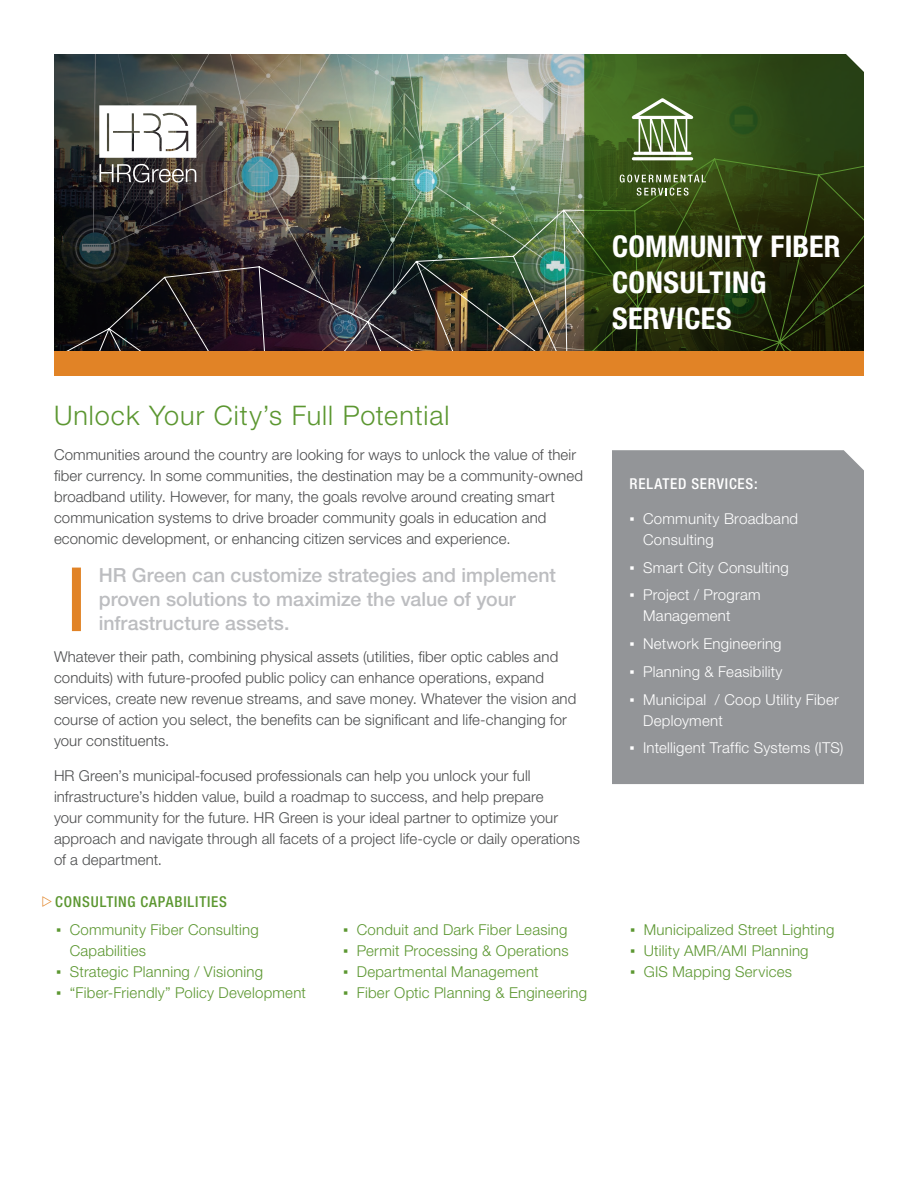
<style>
.page{position:relative;width:918px;height:1188px;background:#fff}
.page>*{position:absolute;margin:0;border:0;box-sizing:border-box;transform-origin:0 0}
.t1{font:700 condensed 30px/36px "Helvetica Neue LT Std";letter-spacing:.015em;color:#fff}
.t2{font:300 27px "Helvetica Neue LT Std";letter-spacing:.035em;color:#5c9731}
.t3{font:500 19.5px/24px "Helvetica Neue LT Std";color:#bcbdc0}
.t4{font:300 15px/21px "Helvetica Neue LT Std";letter-spacing:.005em;color:#4b4c4d}
.t5{font:300 15px/21px "Helvetica Neue LT Std";letter-spacing:.015em;color:#5c9731}
.t6{font:300 15px/21px "Helvetica Neue LT Std";letter-spacing:.015em;color:#fff}
.t7{font:500 condensed 15px "Helvetica Neue LT Std";letter-spacing:.055em;color:#5c9731}
.t8{font:500 condensed 15px "Helvetica Neue LT Std";letter-spacing:.055em;color:#fff}
.s1{font-family:"Arial";font-weight:400}
</style>
<div class="page">
<img style="left:54px;top:54px;width:530px;height:100px">
<img style="left:54px;top:154px;width:530px;height:197px">
<svg style="left:584px;top:54px;width:280px;height:297px;background:#2a3d10"></svg>
<svg style="left:99px;top:164px;width:97px;height:19px;background:#66615f"></svg>
<svg style="left:99px;top:105px;width:97px;height:53px"></svg>
<div style="left:54px;top:351px;width:810px;height:24px;background:#e18326"></div>
<svg style="left:845px;top:54px;width:19px;height:19px"></svg>
<svg style="left:622px;top:96px;width:74px;height:68px;background:#658249"></svg>
<hr style="left:633px;top:157px;width:59px;height:3px;background:#fff">
<hr style="left:635px;top:152px;width:55px;height:3px;background:#fff">
<svg style="left:620px;top:175px;width:86px;height:7px"></svg>
<svg style="left:637px;top:188px;width:52px;height:8px"></svg>
<div style="left:72px;top:568px;width:9px;height:63px;background:#e18326"></div>
<div style="left:612px;top:450px;width:252px;height:334px;background:#939598"></div>
<h1 class="t1" style="left:612px;top:228px;width:230px">COMMUNITY FIBER<br>CONSULTING<br>SERVICES</h1>
<h2 class="t2" style="left:54px;top:399px;width:397px">Unlock Your City’s Full Potential</h2>
<p class="t4" style="left:54px;top:444px;width:530px">Communities around the country are looking for ways to unlock the value of their fiber currency. In some communities, the destination may be a community-owned broadband utility. However, for many, the goals revolve around creating smart communication systems to drive broader community goals in education and economic development, or enhancing citizen services and experience.</p>
<h3 class="t3" style="left:99px;top:563px;width:459px">HR Green can customize strategies and implement proven solutions to maximize the value of your infrastructure assets.</h3>
<p class="t4" style="left:54px;top:646px;width:524px">Whatever their path, combining physical assets (utilities, fiber optic cables and conduits) with future-proofed public policy can enhance operations, expand services, create new revenue streams, and save money. Whatever the vision and course of action you select, the benefits can be significant and life-changing for your constituents.</p>
<p class="t4" style="left:54px;top:765px;width:527px">HR Green’s municipal-focused professionals can help you unlock your full infrastructure’s hidden value, build a roadmap to success, and help prepare<br>your community for the future. HR Green is your ideal partner to optimize your approach and navigate through all facets of a project life-cycle or daily operations of a department.</p>
<p class="t7" style="left:55px;top:893px;width:173px">CONSULTING CAPABILITIES</p>
<p class="t5" style="left:70px;top:919px;width:190px;text-indent:-14px"><span class="s1">▪</span> Community Fiber Consulting<br>Capabilities</p>
<p class="t5" style="left:56px;top:961px;width:208px"><span class="s1">▪</span> Strategic Planning / Visioning</p>
<p class="t5" style="left:56px;top:982px;width:251px"><span class="s1">▪</span> “Fiber-Friendly” Policy Development</p>
<p class="t5" style="left:343px;top:919px;width:226px"><span class="s1">▪</span> Conduit and Dark Fiber Leasing</p>
<p class="t5" style="left:343px;top:940px;width:227px"><span class="s1">▪</span> Permit Processing &amp; Operations</p>
<p class="t5" style="left:343px;top:961px;width:197px"><span class="s1">▪</span> Departmental Management</p>
<p class="t5" style="left:343px;top:982px;width:245px"><span class="s1">▪</span> Fiber Optic Planning &amp; Engineering</p>
<p class="t8" style="left:630px;top:475px;width:129px">RELATED SERVICES:</p>
<p class="t6" style="left:643px;top:508px;width:157px;text-indent:-14px"><span class="s1">▪</span> Community Broadband<br>Consulting</p>
<p class="t6" style="left:630px;top:556px;width:161px"><span class="s1">▪</span> Smart City Consulting</p>
<p class="t6" style="left:643px;top:584px;width:119px;text-indent:-14px"><span class="s1">▪</span> Project / Program<br>Management</p>
<p class="t6" style="left:630px;top:633px;width:154px"><span class="s1">▪</span> Network Engineering</p>
<p class="t6" style="left:630px;top:661px;width:154px"><span class="s1">▪</span> Planning &amp; Feasibility</p>
<p class="t6" style="left:643px;top:688px;width:197px;text-indent:-14px"><span class="s1">▪</span> Municipal / Coop Utility Fiber<br>Deployment</p>
<p class="t6" style="left:630px;top:737px;width:215px"><span class="s1">▪</span> Intelligent Traffic Systems (ITS)</p>
<p class="t5" style="left:630px;top:919px;width:206px"><span class="s1">▪</span> Municipalized Street Lighting</p>
<p class="t5" style="left:630px;top:940px;width:180px"><span class="s1">▪</span> Utility AMR/AMI Planning</p>
<p class="t5" style="left:630px;top:961px;width:163px"><span class="s1">▪</span> GIS Mapping Services</p>
</div>
